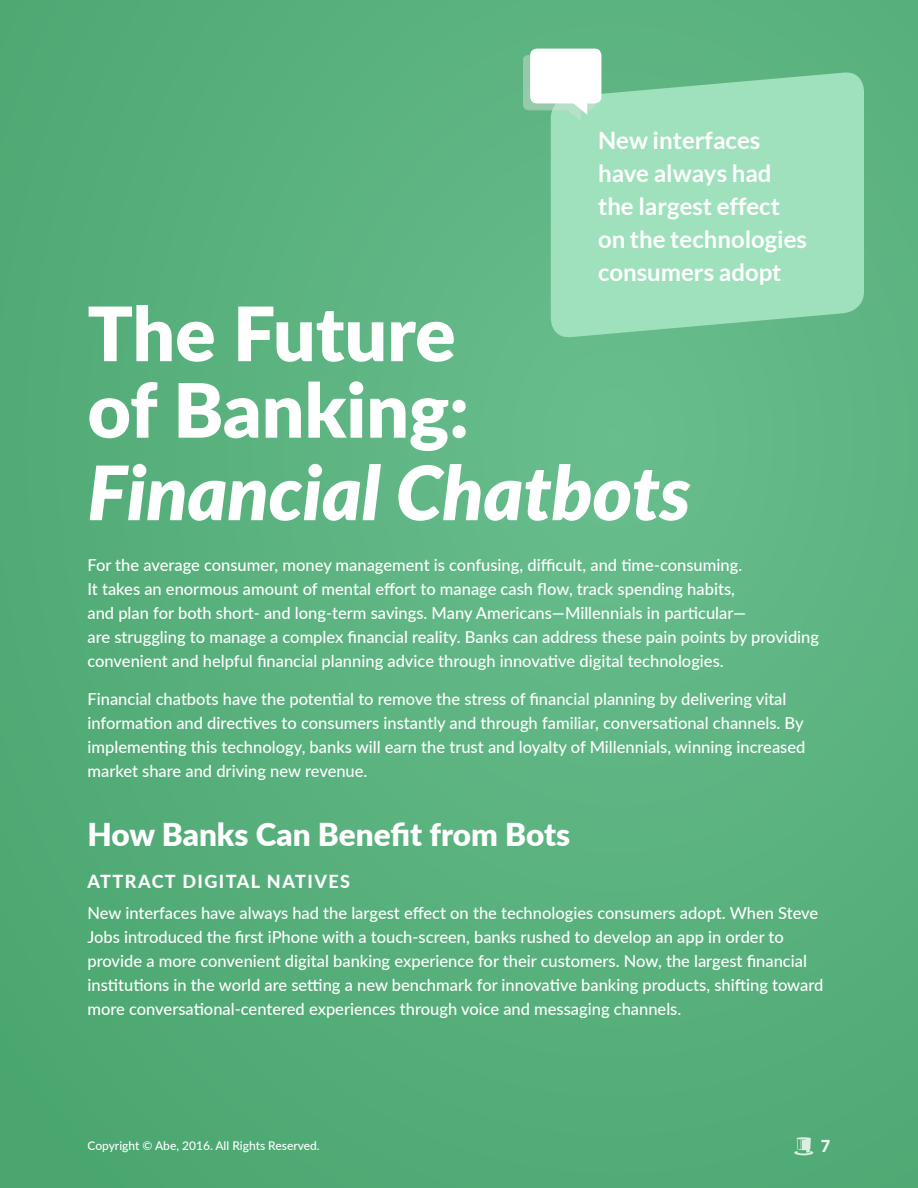
<style>
.page{position:relative;width:918px;height:1188px;background:#fff}
.page>*{position:absolute;margin:0;border:0;box-sizing:border-box;transform-origin:0 0}
.t1{font:900 75px/76.5px "Lato";color:#fff}
.t2{font:italic 900 75px "Lato";color:#fff}
.t3{font:900 31.5px "Lato";color:#fff}
.t4{font:700 24px/33px "Lato";color:#fff}
.t5{font:800 18px "Lato";letter-spacing:.08em;color:#fff}
.t6{font:500 16.5px/24px "Lato";color:#fff}
.t7{font:900 16.5px "Lato";color:#fff}
.t8{font:500 12px "Lato";color:#fff}
</style>
<div class="page">
<div style="left:0;top:0;width:918px;height:1188px;background:linear-gradient(to right,#53ac78,#5fb684)"></div>
<svg style="left:794px;top:1137px;width:19px;height:18px"></svg>
<svg style="left:551px;top:71px;width:313px;height:268px;fill:#9fe1bc"></svg>
<div style="left:523px;top:55px;width:72px;height:67px;background:#cee0d5;opacity:.5"></div>
<div style="left:530px;top:49px;width:71px;height:54px;background:#fff;border-radius:7px"></div>
<svg style="left:566px;top:103px;width:21px;height:12px"></svg>
<h3 class="t4" style="left:598px;top:123px;width:211px">New interfaces have always had the largest effect on the technologies consumers adopt</h3>
<h1 class="t1" style="left:87px;top:292px;width:383px">The Future of Banking:</h1>
<h1 class="t2" style="left:87px;top:437px;width:605px">Financial Chatbots</h1>
<p class="t6" style="left:87px;top:553px;width:733px">For the average consumer, money management is confusing, difficult, and time-consuming.<br>It takes an enormous amount of mental effort to manage cash flow, track spending habits,<br>and plan for both short- and long-term savings. Many Americans—Millennials in particular—<br>are struggling to manage a complex financial reality. Banks can address these pain points by providing convenient and helpful financial planning advice through innovative digital technologies.</p>
<p class="t6" style="left:87px;top:686px;width:719px">Financial chatbots have the potential to remove the stress of financial planning by delivering vital information and directives to consumers instantly and through familiar, conversational channels. By implementing this technology, banks will earn the trust and loyalty of Millennials, winning increased market share and driving new revenue.</p>
<h2 class="t3" style="left:87px;top:811px;width:484px">How Banks Can Benefit from Bots</h2>
<p class="t5" style="left:87px;top:869px;width:264px">ATTRACT DIGITAL NATIVES</p>
<p class="t6" style="left:87px;top:901px;width:738px">New interfaces have always had the largest effect on the technologies consumers adopt. When Steve Jobs introduced the first iPhone with a touch-screen, banks rushed to develop an app in order to provide a more convenient digital banking experience for their customers. Now, the largest financial institutions in the world are setting a new benchmark for innovative banking products, shifting toward more conversational-centered experiences through voice and messaging channels.</p>
<p class="t8" style="left:87px;top:1137px;width:234px">Copyright © Abe, 2016. All Rights Reserved.</p>
<p class="t7" style="left:821px;top:1134px;width:11px">7</p>
</div>
